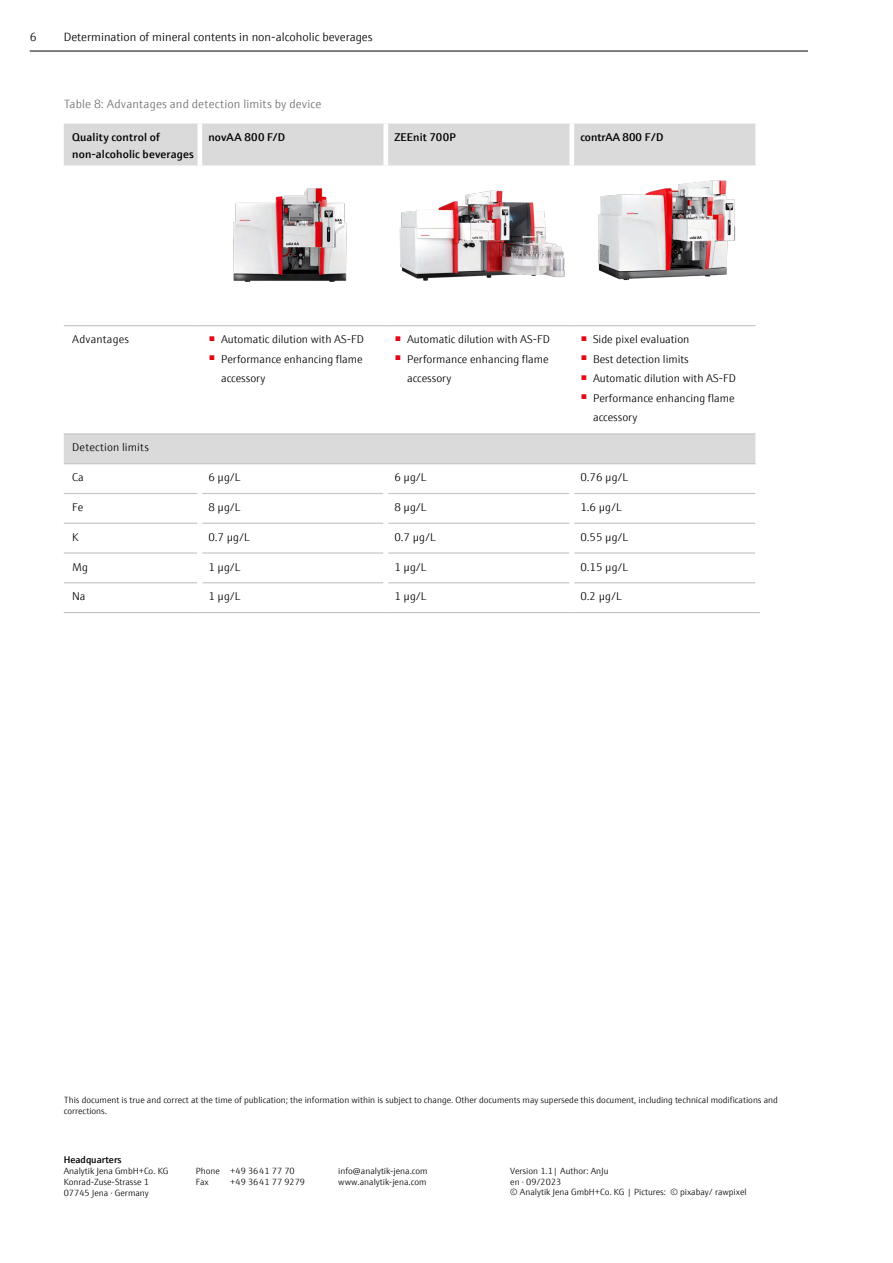
<style>
.page{position:relative;width:893px;height:1263px;background:#fff}
.page>*{position:absolute;margin:0;border:0;box-sizing:border-box;transform-origin:0 0}
.t1{font:300 12px "E+H Sans";color:#000}
.t2{font:300 12px "E+H Sans";letter-spacing:.015em;color:#706f6f}
.t3{font:300 11.25px/19.5px "E+H Sans";color:#000}
.t4{font:600 11.25px/16.5px "E+H Sans";letter-spacing:.01em;color:#000}
.t5{font:300 11.25px "E+H Sans";letter-spacing:.02em;color:#000}
.t6{font:600 9.75px "E+H Sans";color:#000}
.t7{font:300 9px/10.8px "E+H Sans";color:#000}
</style>
<div class="page">
<svg style="left:64px;top:124px;width:691px;height:339px"></svg>
<hr style="left:198px;top:124px;width:4px;height:41px;background:#fff">
<hr style="left:64px;top:493px;width:134px;height:1px;background:#c6c6c6">
<hr style="left:202px;top:493px;width:181px;height:1px;background:#c6c6c6">
<hr style="left:388px;top:493px;width:181px;height:1px;background:#c6c6c6">
<hr style="left:574px;top:493px;width:181px;height:1px;background:#c6c6c6">
<hr style="left:64px;top:523px;width:134px;height:1px;background:#c6c6c6">
<hr style="left:202px;top:523px;width:181px;height:1px;background:#c6c6c6">
<hr style="left:388px;top:523px;width:181px;height:1px;background:#c6c6c6">
<hr style="left:574px;top:523px;width:181px;height:1px;background:#c6c6c6">
<hr style="left:64px;top:552px;width:134px;height:2px;background:#c6c6c6">
<hr style="left:202px;top:552px;width:181px;height:2px;background:#c6c6c6">
<hr style="left:388px;top:552px;width:181px;height:2px;background:#c6c6c6">
<hr style="left:574px;top:552px;width:181px;height:2px;background:#c6c6c6">
<hr style="left:64px;top:582px;width:134px;height:1px;background:#c6c6c6">
<hr style="left:202px;top:582px;width:181px;height:1px;background:#c6c6c6">
<hr style="left:388px;top:582px;width:181px;height:1px;background:#c6c6c6">
<hr style="left:574px;top:582px;width:181px;height:1px;background:#c6c6c6">
<hr style="left:64px;top:612px;width:136px;height:1px;background:#c6c6c6">
<hr style="left:200px;top:612px;width:186px;height:1px;background:#c6c6c6">
<hr style="left:386px;top:612px;width:186px;height:1px;background:#c6c6c6">
<hr style="left:572px;top:612px;width:188px;height:1px;background:#c6c6c6">
<div style="left:383px;top:124px;width:5px;height:41px;background:#fff"></div>
<div style="left:569px;top:124px;width:5px;height:41px;background:#fff"></div>
<hr style="left:198px;top:167px;width:4px;height:158px;background:#fff">
<div style="left:383px;top:167px;width:5px;height:158px;background:#fff"></div>
<div style="left:569px;top:167px;width:5px;height:158px;background:#fff"></div>
<hr style="left:198px;top:326px;width:4px;height:107px;background:#fff">
<div style="left:383px;top:326px;width:5px;height:107px;background:#fff"></div>
<div style="left:569px;top:326px;width:5px;height:107px;background:#fff"></div>
<hr style="left:64px;top:165px;width:136px;height:2px;background:#fff">
<hr style="left:200px;top:165px;width:186px;height:2px;background:#fff">
<hr style="left:386px;top:165px;width:186px;height:2px;background:#fff">
<hr style="left:572px;top:165px;width:183px;height:2px;background:#fff">
<hr style="left:64px;top:325px;width:136px;height:1px;background:#c6c6c6">
<hr style="left:200px;top:325px;width:186px;height:1px;background:#c6c6c6">
<hr style="left:386px;top:325px;width:186px;height:1px;background:#c6c6c6">
<hr style="left:572px;top:325px;width:183px;height:1px;background:#c6c6c6">
<hr style="left:64px;top:433px;width:136px;height:2px;background:#c6c6c6">
<hr style="left:200px;top:433px;width:186px;height:2px;background:#c6c6c6">
<hr style="left:386px;top:433px;width:186px;height:2px;background:#c6c6c6">
<hr style="left:572px;top:433px;width:183px;height:2px;background:#c6c6c6">
<hr style="left:64px;top:463px;width:136px;height:1px;background:#c6c6c6">
<hr style="left:200px;top:463px;width:186px;height:1px;background:#c6c6c6">
<hr style="left:386px;top:463px;width:186px;height:1px;background:#c6c6c6">
<hr style="left:572px;top:463px;width:183px;height:1px;background:#c6c6c6">
<img style="left:208px;top:158px;width:166px;height:144px">
<img style="left:388px;top:165px;width:179px;height:143px">
<img style="left:581px;top:158px;width:166px;height:144px">
<hr style="left:30px;top:51px;width:778px;height:1px;background:#000">
<h1 class="t1" style="left:30px;top:29px;width:8px">6</h1>
<h1 class="t1" style="left:64px;top:29px;width:310px">Determination of mineral contents in non-alcoholic beverages</h1>
<h1 class="t2" style="left:64px;top:96px;width:259px">Table 8: Advantages and detection limits by device</h1>
<p class="t4" style="left:72px;top:128px;width:123px">Quality control of non-alcoholic beverages</p>
<p class="t4" style="left:208px;top:128px;width:78px">novAA 800 F/D</p>
<p class="t4" style="left:394px;top:128px;width:63px">ZEEnit 700P</p>
<p class="t4" style="left:580px;top:128px;width:84px">contrAA 800 F/D</p>
<p class="t5" style="left:72px;top:331px;width:58px">Advantages</p>
<p class="t3" style="left:208px;top:329px;width:157px"><sup>■</sup> Automatic dilution with AS-FD</p>
<p class="t3" style="left:221px;top:348px;width:143px;text-indent:-13px"><sup>■</sup> Performance enhancing flame accessory</p>
<p class="t3" style="left:394px;top:329px;width:157px"><sup>■</sup> Automatic dilution with AS-FD</p>
<p class="t3" style="left:407px;top:348px;width:143px;text-indent:-13px"><sup>■</sup> Performance enhancing flame accessory</p>
<p class="t3" style="left:580px;top:329px;width:111px"><sup>■</sup> Side pixel evaluation</p>
<p class="t3" style="left:580px;top:348px;width:110px"><sup>■</sup> Best detection limits</p>
<p class="t3" style="left:580px;top:368px;width:157px"><sup>■</sup> Automatic dilution with AS-FD</p>
<p class="t3" style="left:593px;top:387px;width:143px;text-indent:-13px"><sup>■</sup> Performance enhancing flame accessory</p>
<p class="t5" style="left:72px;top:439px;width:78px">Detection limits</p>
<p class="t3" style="left:72px;top:467px;width:13px">Ca</p>
<p class="t3" style="left:208px;top:467px;width:34px">6 µg/L</p>
<p class="t3" style="left:394px;top:467px;width:34px">6 µg/L</p>
<p class="t3" style="left:580px;top:467px;width:49px">0.76 µg/L</p>
<p class="t3" style="left:72px;top:497px;width:13px">Fe</p>
<p class="t3" style="left:208px;top:497px;width:34px">8 µg/L</p>
<p class="t3" style="left:394px;top:497px;width:34px">8 µg/L</p>
<p class="t3" style="left:580px;top:497px;width:43px">1.6 µg/L</p>
<p class="t3" style="left:72px;top:526px;width:8px">K</p>
<p class="t3" style="left:208px;top:526px;width:43px">0.7 µg/L</p>
<p class="t3" style="left:394px;top:526px;width:43px">0.7 µg/L</p>
<p class="t3" style="left:580px;top:526px;width:49px">0.55 µg/L</p>
<p class="t3" style="left:72px;top:556px;width:17px">Mg</p>
<p class="t3" style="left:208px;top:556px;width:34px">1 µg/L</p>
<p class="t3" style="left:394px;top:556px;width:34px">1 µg/L</p>
<p class="t3" style="left:580px;top:556px;width:49px">0.15 µg/L</p>
<p class="t3" style="left:72px;top:586px;width:15px">Na</p>
<p class="t3" style="left:208px;top:586px;width:34px">1 µg/L</p>
<p class="t3" style="left:394px;top:586px;width:34px">1 µg/L</p>
<p class="t3" style="left:580px;top:586px;width:43px">0.2 µg/L</p>
<p class="t7" style="left:64px;top:1094px;width:716px">This document is true and correct at the time of publication; the information within is subject to change. Other documents may supersede this document, including technical modifications and corrections.</p>
<p class="t6" style="left:64px;top:1152px;width:59px">Headquarters</p>
<p class="t7" style="left:64px;top:1165px;width:106px">Analytik Jena GmbH+Co. KG</p>
<p class="t7" style="left:196px;top:1165px;width:100px">Phone +49 3641 77 70</p>
<p class="t7" style="left:338px;top:1165px;width:91px">info@analytik-jena.com</p>
<p class="t7" style="left:64px;top:1176px;width:87px">Konrad-Zuse-Strasse 1</p>
<p class="t7" style="left:196px;top:1176px;width:15px">Fax</p>
<p class="t7" style="left:230px;top:1176px;width:76px">+49 3641 77 9279</p>
<p class="t7" style="left:338px;top:1176px;width:90px">www.analytik-jena.com</p>
<p class="t7" style="left:64px;top:1187px;width:86px">07745 Jena · Germany</p>
<p class="t7" style="left:510px;top:1164px;width:238px">Version 1.1| Author: AnJu<br>en · 09/2023<br>© Analytik Jena GmbH+Co. KG | Pictures: © pixabay/ rawpixel</p>
</div>
